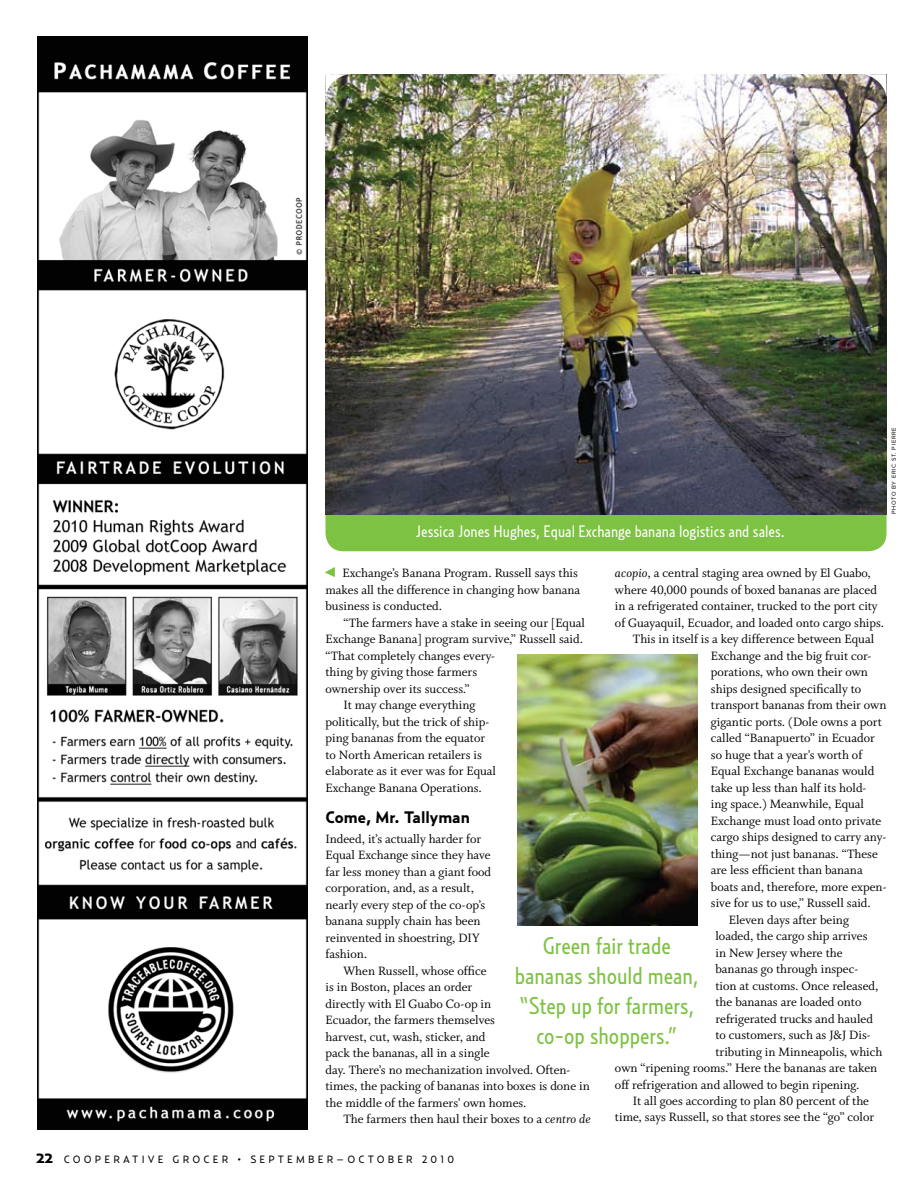
<style>
.page{position:relative;width:918px;height:1188px;background:#fff}
.page>*{position:absolute;margin:0;border:0;box-sizing:border-box;transform-origin:0 0}
.t1{font:24px/30px "Relay Cond";color:#7dc242;text-align:center}
.t2{font:16.5px "Relay Cond";color:#fff}
.t3{font:700 16.5px "Relay";color:#000}
.t4{font:13.5px/16.5px "Whitman Roman LF";color:#000}
.t5{font:10.5px "Relay";letter-spacing:.3em;color:#000}
.t6{font:6px "Proxima Nova";letter-spacing:.1em;color:#000}
.s1{font-family:"Whitman Italic LF"}
.s2{font-family:"Relay Wide";font-weight:900;font-size:13.5px}
.s3{font-family:"Proxima Nova"}
</style>
<div class="page">
<img style="left:38px;top:36px;width:270px;height:1093px">
<div style="left:326px;top:497px;width:560px;height:54px;background:#7dc242;border-radius:18px"></div>
<img style="left:326px;top:74px;width:560px;height:440px">
<svg style="left:325px;top:74px;width:28px;height:25px"></svg>
<svg style="left:859px;top:74px;width:28px;height:25px"></svg>
<img style="left:517px;top:655px;width:180px;height:271px">
<svg style="left:325px;top:567px;width:10px;height:10px"></svg>
<p class="t2" style="left:416px;top:521px;width:370px">Jessica Jones Hughes, Equal Exchange banana logistics and sales.</p>
<p class="t6" style="left:891px;top:514px;width:88px;rotate:-90deg">Photo by Eric St. Pierre</p>
<p class="t4" style="left:615px;top:565px;width:257px"><span class="s1">acopio</span>, a central staging area owned by El Guabo,</p>
<p class="t4" style="left:615px;top:581px;width:263px">where 40,000 pounds of boxed bananas are placed</p>
<p class="t4" style="left:615px;top:598px;width:264px">in a refrigerated container, trucked to the port city</p>
<p class="t4" style="left:615px;top:614px;width:271px">of Guayaquil, Ecuador, and loaded onto cargo ships.</p>
<p class="t4" style="left:633px;top:631px;width:243px">This in itself is a key difference between Equal</p>
<p class="t4" style="left:711px;top:647px;width:161px">Exchange and the big fruit cor-</p>
<p class="t4" style="left:711px;top:664px;width:159px">porations, who own their own</p>
<p class="t4" style="left:711px;top:680px;width:152px">ships designed specifically to</p>
<p class="t4" style="left:711px;top:697px;width:177px">transport bananas from their own</p>
<p class="t4" style="left:711px;top:713px;width:172px">gigantic ports. (Dole owns a port</p>
<p class="t4" style="left:711px;top:730px;width:165px">called “Banapuerto” in Ecuador</p>
<p class="t4" style="left:711px;top:746px;width:153px">so huge that a year’s worth of</p>
<p class="t4" style="left:711px;top:763px;width:165px">Equal Exchange bananas would</p>
<p class="t4" style="left:711px;top:779px;width:157px">take up less than half its hold-</p>
<p class="t4" style="left:711px;top:796px;width:155px">ing space.) Meanwhile, Equal</p>
<p class="t4" style="left:711px;top:812px;width:172px">Exchange must load onto private</p>
<p class="t4" style="left:711px;top:829px;width:177px">cargo ships designed to carry any-</p>
<p class="t4" style="left:711px;top:845px;width:168px">thing—not just bananas. “These</p>
<p class="t4" style="left:711px;top:862px;width:153px">are less efficient than banana</p>
<p class="t4" style="left:711px;top:878px;width:177px">boats and, therefore, more expen-</p>
<p class="t4" style="left:711px;top:895px;width:161px">sive for us to use,” Russell said.</p>
<p class="t4" style="left:729px;top:911px;width:122px">Eleven days after being</p>
<p class="t4" style="left:715px;top:928px;width:154px">loaded, the cargo ship arrives</p>
<p class="t4" style="left:715px;top:944px;width:129px">in New Jersey where the</p>
<p class="t4" style="left:715px;top:961px;width:144px">bananas go through inspec-</p>
<p class="t4" style="left:715px;top:977px;width:165px">tion at customs. Once released,</p>
<p class="t4" style="left:715px;top:994px;width:147px">the bananas are loaded onto</p>
<p class="t4" style="left:715px;top:1010px;width:159px">refrigerated trucks and hauled</p>
<p class="t4" style="left:715px;top:1027px;width:157px">to customers, such as J&amp;J Dis-</p>
<p class="t4" style="left:715px;top:1043px;width:168px">tributing in Minneapolis, which</p>
<p class="t4" style="left:615px;top:1060px;width:264px">own “ripening rooms.” Here the bananas are taken</p>
<p class="t4" style="left:615px;top:1076px;width:246px">off refrigeration and allowed to begin ripening.</p>
<p class="t4" style="left:633px;top:1093px;width:238px">It all goes according to plan 80 percent of the</p>
<p class="t4" style="left:615px;top:1109px;width:261px">time, says Russell, so that stores see the “go” color</p>
<p class="t4" style="left:326px;top:565px;width:256px;text-indent:17px">Exchange’s Banana Program. Russell says this makes all the difference in changing how banana business is conducted.</p>
<p class="t4" style="left:344px;top:615px;width:243px">“The farmers have a stake in seeing our [Equal</p>
<p class="t4" style="left:326px;top:631px;width:259px">Exchange Banana] program survive,” Russell said.</p>
<p class="t4" style="left:326px;top:648px;width:171px">“That completely changes every-</p>
<p class="t4" style="left:326px;top:664px;width:153px">thing by giving those farmers</p>
<p class="t4" style="left:326px;top:681px;width:146px">ownership over its success.”</p>
<p class="t4" style="left:344px;top:697px;width:133px">It may change everything</p>
<p class="t4" style="left:326px;top:713px;width:165px">politically, but the trick of ship-</p>
<p class="t4" style="left:326px;top:730px;width:161px">ping bananas from the equator</p>
<p class="t4" style="left:326px;top:746px;width:158px">to North American retailers is</p>
<p class="t4" style="left:326px;top:763px;width:172px">elaborate as it ever was for Equal</p>
<p class="t4" style="left:326px;top:779px;width:158px">Exchange Banana Operations.</p>
<p class="t3" style="left:326px;top:807px;width:146px">Come, Mr. Tallyman</p>
<p class="t4" style="left:326px;top:831px;width:167px">Indeed, it’s actually harder for<br>Equal Exchange since they have far less money than a giant food corporation, and, as a result, nearly every step of the co-op’s banana supply chain has been reinvented in shoestring, DIY fashion.</p>
<p class="t4" style="left:326px;top:963px;width:266px;text-indent:18px">When Russell, whose office<br>is in Boston, places an order<br>directly with El Guabo Co-op in<br>Ecuador, the farmers themselves<br>harvest, cut, wash, sticker, and<br>pack the bananas, all in a single<br>day. There’s no mechanization involved. Often&shy;times, the packing of bananas into boxes is done in the middle of the farmers’ own homes.</p>
<p class="t4" style="left:343px;top:1111px;width:249px">The farmers then haul their boxes to a <span class="s1">centro de</span></p>
<h1 class="t1" style="left:515px;top:931px;width:185px">Green fair trade bananas should mean, “Step up for farmers, co-op shoppers.”</h1>
<p class="t5" style="left:36px;top:1153px;width:420px"><span class="s2">22</span> COOPERATIVE GROCER <span class="s3">•</span> SEPTEMBER–OCTOBER 2010</p>
</div>
